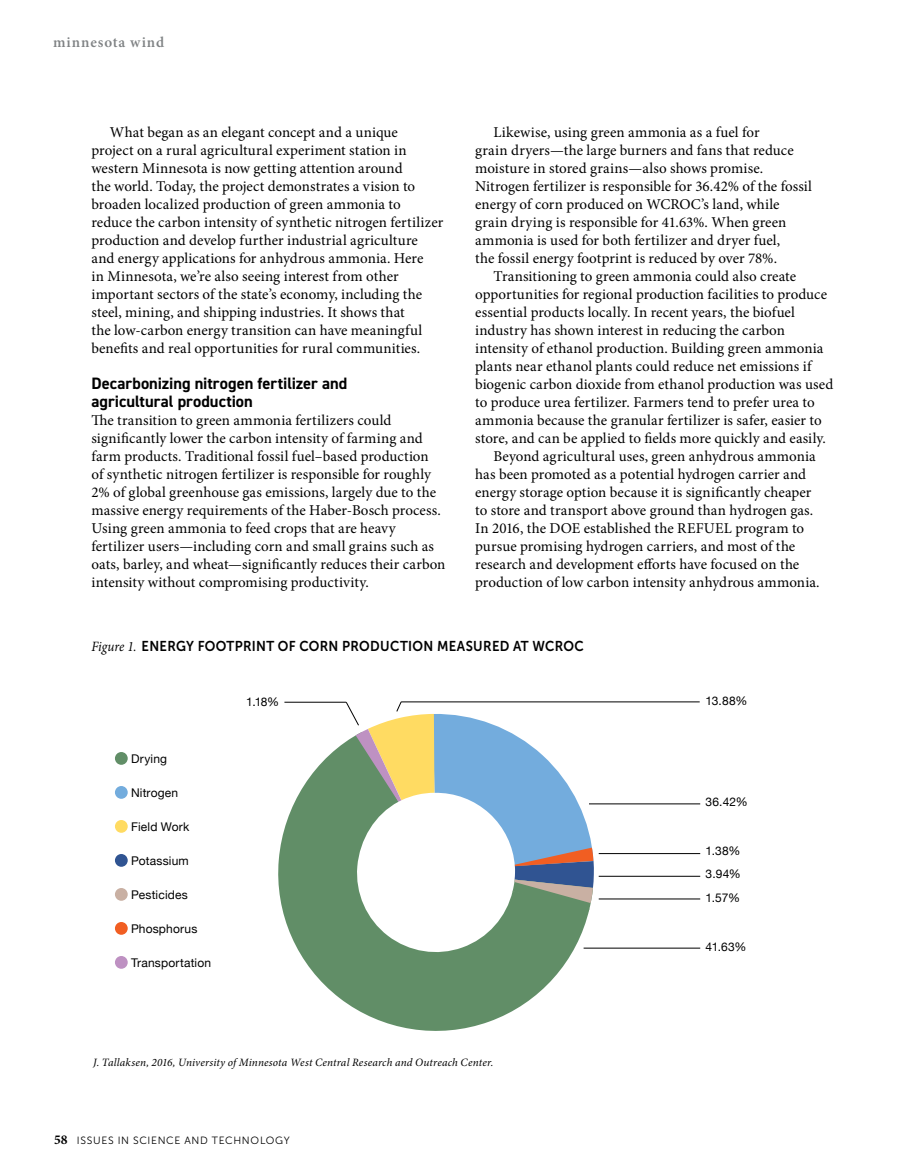
<style>
.page{position:relative;width:918px;height:1175px;background:#fff}
.page>*{position:absolute;margin:0;border:0;box-sizing:border-box;transform-origin:0 0}
.t1{font:700 16.5px/18px "DIN2014";color:#000}
.t2{font:15px/18px "Minion Pro";letter-spacing:.005em;color:#000}
.t3{font:600 15px "Minion Pro";letter-spacing:.06em;color:#7f8284}
.t4{font:14.25px "Museo Sans 700";letter-spacing:.025em;color:#000;scale:.91 1}
.t5{font:12px/23.5px "Helvetica Neue";letter-spacing:.015em;color:#000;text-align:justify}
.t6{font:italic 11.25px "Minion Pro";letter-spacing:.015em;color:#000}
.t7{font:10.5px "Museo Sans 300";letter-spacing:.065em;color:#000}
.s1{font-family:"Minion Pro";font-style:italic}
.s2{font-family:"Minion Pro";font-weight:700;font-size:13.5px}
</style>
<div class="page">
<div style="left:115px;top:752px;width:13px;height:12px;background:#618e67;border-radius:50%"></div>
<div style="left:115px;top:786px;width:13px;height:12px;background:#73acdd;border-radius:50%"></div>
<div style="left:115px;top:820px;width:13px;height:12px;background:#ffdb62;border-radius:50%"></div>
<div style="left:115px;top:854px;width:13px;height:12px;background:#305492;border-radius:50%"></div>
<div style="left:115px;top:888px;width:13px;height:12px;background:#c9b0a3;border-radius:50%"></div>
<div style="left:115px;top:922px;width:13px;height:12px;background:#f15e22;border-radius:50%"></div>
<div style="left:115px;top:956px;width:13px;height:12px;background:#be91c2;border-radius:50%"></div>
<svg style="left:278px;top:742px;width:311px;height:289px;fill:#618e67"></svg>
<hr style="left:599px;top:898px;width:101px;height:1px;background:#000">
<hr style="left:584px;top:947px;width:116px;height:1px;background:#000">
<hr style="left:599px;top:876px;width:101px;height:1px;background:#000">
<hr style="left:599px;top:853px;width:101px;height:1px;background:#000">
<hr style="left:589px;top:803px;width:111px;height:1px;background:#000">
<hr style="left:284px;top:702px;width:62px;height:1px;background:#000">
<svg style="left:345px;top:701px;width:249px;height:210px"></svg>
<hr style="left:401px;top:701px;width:299px;height:1px;background:#000">
<p class="t3" style="left:53px;top:32px;width:112px">minnesota wind</p>
<p class="t2" style="left:91px;top:123px;width:353px;text-indent:18px">What began as an elegant concept and a unique project on a rural agricultural experiment station in western Minnesota is now getting attention around<br>the world. Today, the project demonstrates a vision to broaden localized production of green ammonia to reduce the carbon intensity of synthetic nitrogen fertilizer production and develop further industrial agriculture and energy applications for anhydrous ammonia. Here<br>in Minnesota, we’re also seeing interest from other important sectors of the state’s economy, including the steel, mining, and shipping industries. It shows that<br>the low-carbon energy transition can have meaningful benefits and real opportunities for rural communities.</p>
<p class="t1" style="left:91px;top:374px;width:257px">Decarbonizing nitrogen fertilizer and agricultural production</p>
<p class="t2" style="left:91px;top:411px;width:356px">The transition to green ammonia fertilizers could significantly lower the carbon intensity of farming and farm products. Traditional fossil fuel–based production<br>of synthetic nitrogen fertilizer is responsible for roughly 2% of global greenhouse gas emissions, largely due to the massive energy requirements of the Haber-Bosch process.<br>Using green ammonia to feed crops that are heavy fertilizer users—including corn and small grains such as oats, barley, and wheat—significantly reduces their carbon intensity without compromising productivity.</p>
<p class="t2" style="left:475px;top:123px;width:338px;text-indent:18px">Likewise, using green ammonia as a fuel for<br>grain dryers—the large burners and fans that reduce moisture in stored grains—also shows promise.<br>Nitrogen fertilizer is responsible for 36.42% of the fossil energy of corn produced on WCROC’s land, while grain drying is responsible for 41.63%. When green ammonia is used for both fertilizer and dryer fuel,<br>the fossil energy footprint is reduced by over 78%.</p>
<p class="t2" style="left:494px;top:267px;width:304px">Transitioning to green ammonia could also create</p>
<p class="t2" style="left:475px;top:285px;width:353px">opportunities for regional production facilities to produce</p>
<p class="t2" style="left:475px;top:303px;width:321px">essential products locally. In recent years, the biofuel</p>
<p class="t2" style="left:475px;top:321px;width:311px">industry has shown interest in reducing the carbon</p>
<p class="t2" style="left:475px;top:339px;width:350px">intensity of ethanol production. Building green ammonia</p>
<p class="t2" style="left:475px;top:357px;width:338px">plants near ethanol plants could reduce net emissions if</p>
<p class="t2" style="left:475px;top:375px;width:360px">biogenic carbon dioxide from ethanol production was used</p>
<p class="t2" style="left:475px;top:393px;width:341px">to produce urea fertilizer. Farmers tend to prefer urea to</p>
<p class="t2" style="left:475px;top:411px;width:348px">ammonia because the granular fertilizer is safer, easier to</p>
<p class="t2" style="left:475px;top:429px;width:352px">store, and can be applied to fields more quickly and easily.</p>
<p class="t2" style="left:494px;top:447px;width:324px">Beyond agricultural uses, green anhydrous ammonia</p>
<p class="t2" style="left:475px;top:465px;width:332px">has been promoted as a potential hydrogen carrier and</p>
<p class="t2" style="left:475px;top:483px;width:338px">energy storage option because it is significantly cheaper</p>
<p class="t2" style="left:475px;top:501px;width:340px">to store and transport above ground than hydrogen gas.</p>
<p class="t2" style="left:475px;top:519px;width:331px">In 2016, the DOE established the REFUEL program to</p>
<p class="t2" style="left:475px;top:537px;width:322px">pursue promising hydrogen carriers, and most of the</p>
<p class="t2" style="left:475px;top:555px;width:326px">research and development efforts have focused on the</p>
<p class="t2" style="left:475px;top:573px;width:346px">production of low carbon intensity anhydrous ammonia.</p>
<p class="t4" style="left:91px;top:638px;width:543px"><span class="s1">Figure 1.</span> ENERGY FOOTPRINT OF CORN PRODUCTION MEASURED AT WCROC</p>
<p class="t5" style="left:131px;top:748px;width:38px">Drying</p>
<p class="t5" style="left:131px;top:782px;width:49px">Nitrogen</p>
<p class="t5" style="left:131px;top:816px;width:60px">Field Work</p>
<p class="t5" style="left:131px;top:850px;width:59px">Potassium</p>
<p class="t5" style="left:131px;top:884px;width:58px">Pesticides</p>
<p class="t5" style="left:131px;top:918px;width:68px">Phosphorus</p>
<p class="t5" style="left:131px;top:952px;width:82px">Transportation</p>
<p class="t5" style="left:246px;top:690px;width:35px">1.18%</p>
<p class="t5" style="left:706px;top:690px;width:43px">13.88%</p>
<p class="t5" style="left:706px;top:791px;width:44px">36.42%</p>
<p class="t5" style="left:706px;top:839px;width:37px">1.38% 3.94% 1.57%</p>
<p class="t5" style="left:706px;top:935px;width:42px">41.63%</p>
<p class="t6" style="left:93px;top:1054px;width:402px">J. Tallaksen, 2016, University of Minnesota West Central Research and Outreach Center.</p>
<p class="t7" style="left:54px;top:1135px;width:237px"><span class="s2">58</span> ISSUES IN SCIENCE AND TECHNOLOGY</p>
</div>
